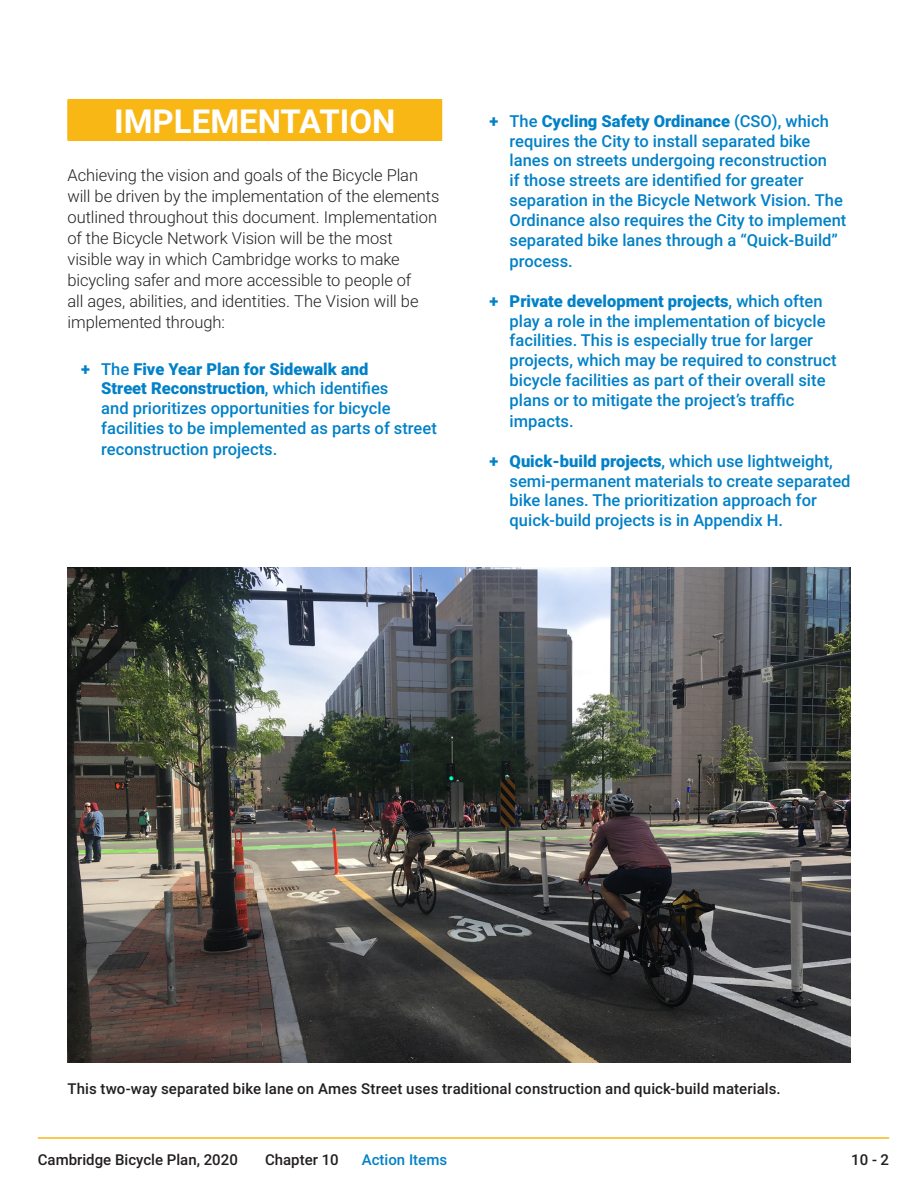
<style>
.page{position:relative;width:918px;height:1188px;background:#fff}
.page>*{position:absolute;margin:0;border:0;box-sizing:border-box;transform-origin:0 0}
.Heading_1{font:700 33px "Roboto";color:#fff}
.t1{font:500 16.5px/20px "Roboto";color:#0081c8}
.Body_Text{font:300 16.5px/21px "Roboto";letter-spacing:-.005em;color:#231f20}
.t2{font:500 15px "Roboto";letter-spacing:.005em;color:#231f20}
.t3{font:500 15px "Roboto";color:#0081c8}
.s1{font-weight:900}
</style>
<div class="page">
<hr style="left:38px;top:1137px;width:851px;height:2px;background:#f9b716">
<div style="left:68px;top:99px;width:374px;height:42px;background:#f9b716"></div>
<img style="left:68px;top:567px;width:782px;height:496px">
<p class="Heading_1" style="left:114px;top:98px;width:283px">IMPLEMENTATION</p>
<p class="Body_Text" style="left:68px;top:164px;width:373px">Achieving the vision and goals of the Bicycle Plan will be driven by the implementation of the elements outlined throughout this document. Implementation of the Bicycle Network Vision will be the most visible way in which Cambridge works to make bicycling safer and more accessible to people of<br>all ages, abilities, and identities. The Vision will be implemented through:</p>
<p class="t1" style="left:101px;top:358px;width:337px;text-indent:-20px"><span class="s1">+</span> The <span class="s1">Five Year Plan for Sidewalk and<br>Street Reconstruction</span>, which identifies<br>and prioritizes opportunities for bicycle facilities to be implemented as parts of street reconstruction projects.</p>
<p class="t1" style="left:510px;top:110px;width:338px;text-indent:-20px"><span class="s1">+</span> The <span class="s1">Cycling Safety Ordinance</span> (CSO), which requires the City to install separated bike lanes on streets undergoing reconstruction<br>if those streets are identified for greater separation in the Bicycle Network Vision. The Ordinance also requires the City to implement separated bike lanes through a “Quick-Build” process.</p>
<p class="t1" style="left:510px;top:290px;width:328px;text-indent:-20px"><span class="s1">+ Private development projects</span>, which often play a role in the implementation of bicycle facilities. This is especially true for larger projects, which may be required to construct bicycle facilities as part of their overall site plans or to mitigate the project’s traffic impacts.</p>
<p class="t1" style="left:510px;top:450px;width:342px;text-indent:-20px"><span class="s1">+ Quick-build projects</span>, which use lightweight, semi-permanent materials to create separated bike lanes. The prioritization approach for quick-build projects is in Appendix H.</p>
<p class="t2" style="left:68px;top:1078px;width:715px">This two-way separated bike lane on Ames Street uses traditional construction and quick-build materials.</p>
<p class="t2" style="left:38px;top:1149px;width:202px">Cambridge Bicycle Plan, 2020</p>
<p class="t2" style="left:265px;top:1149px;width:75px">Chapter 10</p>
<p class="t3" style="left:362px;top:1149px;width:87px">Action Items</p>
<p class="t2" style="left:851px;top:1149px;width:39px">10 - 2</p>
</div>
